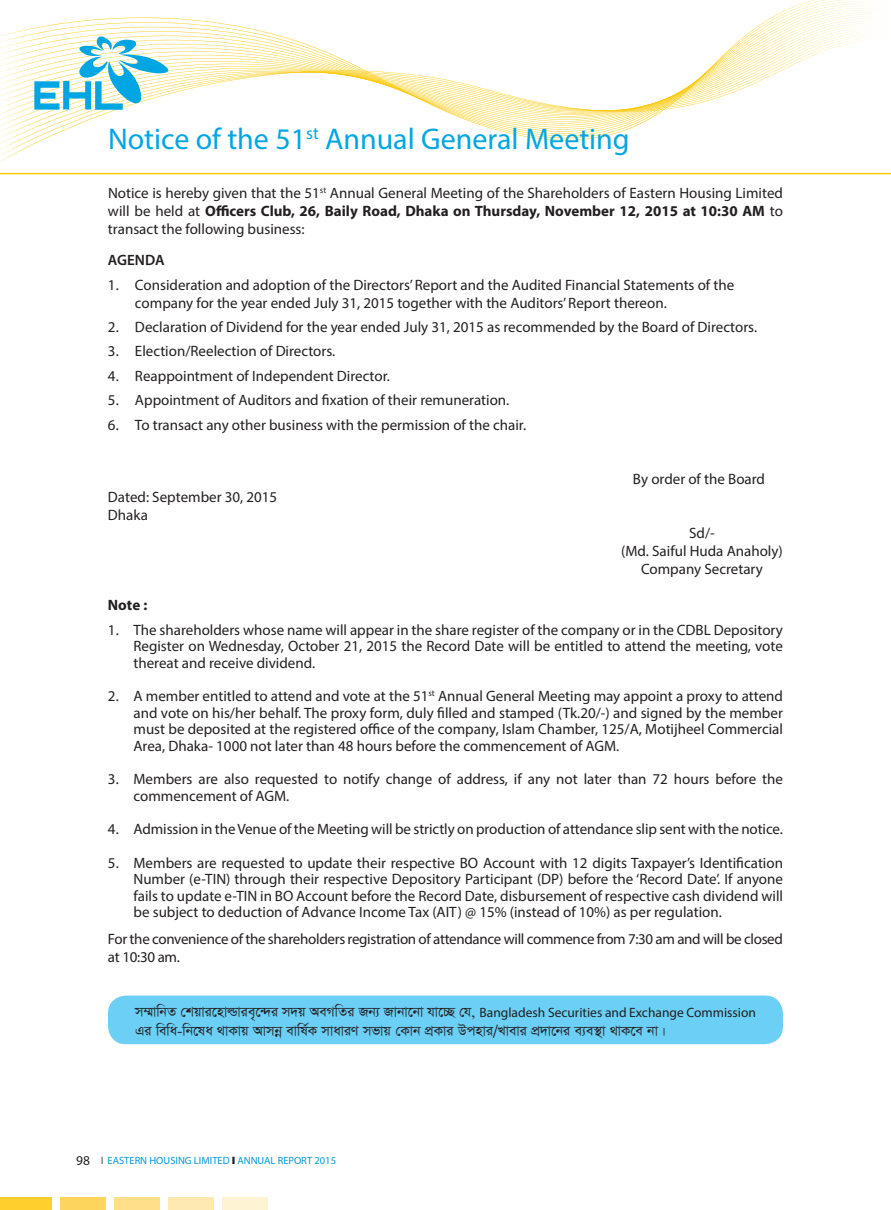
<style>
.page{position:relative;width:891px;height:1210px;background:#fff}
.page>*{position:absolute;margin:0;border:0;box-sizing:border-box;transform-origin:0 0}
.t1{font:30px "Myriad Pro";color:#00a6e4}
.t2{font:16.5px/19.8px "Sutonny MJ";color:#231f20}
.t3{font:15px/16.5px "Myriad Pro";color:#231f20;text-align:justify}
.t4{font:15px/18px "Myriad Pro";letter-spacing:-.02em;color:#231f20}
.t5{font:600 15px "Myriad Pro";color:#231f20}
.t6{font:700 15px "Myriad Pro";color:#231f20}
.t7{font:10.5px "Myriad Pro";color:#0099da}
.s1{font-weight:700}
.s2{font-family:"Myriad Pro";font-size:13.5px}
.s3{font-size:13.5px;color:#231f20}
.s4{color:#231f20}
</style>
<div class="page">
<div style="left:108px;top:995px;width:675px;height:49px;background:#6bcff6;border-radius:18px"></div>
<svg style="left:0;top:38px;width:873px;height:124px"></svg>
<svg style="left:34px;top:34px;width:142px;height:76px"></svg>
<hr style="left:0;top:173px;width:891px;height:1px;background:#feca0a">
<div style="left:0;top:1197px;width:52px;height:13px;background:#ffcf2d"></div>
<div style="left:61px;top:1197px;width:45px;height:13px;background:#fed55c"></div>
<div style="left:115px;top:1197px;width:45px;height:13px;background:#ffdf89"></div>
<div style="left:169px;top:1197px;width:45px;height:13px;background:#feeab1"></div>
<div style="left:223px;top:1197px;width:45px;height:13px;background:#fef3d2"></div>
<h1 class="t1" style="left:108px;top:120px;width:523px">Notice of the 51<sup>st</sup> Annual General Meeting</h1>
<p class="t3" style="left:108px;top:184px;width:676px;line-height:18px">Notice is hereby given that the 51<sup>st</sup> Annual General Meeting of the Shareholders of Eastern Housing Limited will be held at <span class="s1">Officers Club, 26, Baily Road, Dhaka on Thursday, November 12, 2015 at 10:30 AM</span> to transact the following business:</p>
<p class="t5" style="left:108px;top:251px;width:58px">AGENDA</p>
<p class="t3" style="left:135px;top:275px;width:601px;line-height:18px;text-indent:-27px">1. Consideration and adoption of the Directors’ Report and the Audited Financial Statements of the company for the year ended July 31, 2015 together with the Auditors’ Report thereon.</p>
<p class="t3" style="left:108px;top:318px;width:651px">2. Declaration of Dividend for the year ended July 31, 2015 as recommended by the Board of Directors.</p>
<p class="t3" style="left:108px;top:343px;width:229px">3. Election/Reelection of Directors.</p>
<p class="t3" style="left:108px;top:367px;width:283px">4. Reappointment of Independent Director.</p>
<p class="t3" style="left:108px;top:392px;width:403px">5. Appointment of Auditors and fixation of their remuneration.</p>
<p class="t3" style="left:108px;top:416px;width:420px">6. To transact any other business with the permission of the chair.</p>
<p class="t3" style="left:633px;top:470px;width:134px">By order of the Board</p>
<p class="t3" style="left:108px;top:487px;width:171px;line-height:18px">Dated: September 30, 2015<br>Dhaka</p>
<p class="t3" style="left:621px;top:523px;width:163px;line-height:18px;text-align:center">Sd/-<br>(Md. Saiful Huda Anaholy)<br>Company Secretary</p>
<p class="t6" style="left:108px;top:595px;width:41px">Note :</p>
<p class="t3" style="left:134px;top:621px;width:651px;text-indent:-26px">1. The shareholders whose name will appear in the share register of the company or in the CDBL Depository Register on Wednesday, October 21, 2015 the Record Date will be entitled to attend the meeting, vote thereat and receive dividend.</p>
<p class="t3" style="left:134px;top:687px;width:651px;text-indent:-26px">2. A member entitled to attend and vote at the 51<sup>st</sup> Annual General Meeting may appoint a proxy to attend and vote on his/her behalf. The proxy form, duly filled and stamped (Tk.20/-) and signed by the member must be deposited at the registered office of the company, Islam Chamber, 125/A, Motijheel Commercial Area, Dhaka- 1000 not later than 48 hours before the commencement of AGM.</p>
<p class="t3" style="left:134px;top:770px;width:651px;text-indent:-26px">3. Members are also requested to notify change of address, if any not later than 72 hours before the commencement of AGM.</p>
<p class="t3" style="left:108px;top:820px;width:677px">4. Admission in the Venue of the Meeting will be strictly on production of attendance slip sent with the notice.</p>
<p class="t3" style="left:134px;top:854px;width:651px;text-indent:-26px">5. Members are requested to update their respective BO Account with 12 digits Taxpayer’s Identification Number (e-TIN) through their respective Depository Participant (DP) before the ‘Record Date’. If anyone fails to update e-TIN in BO Account before the Record Date, disbursement of respective cash dividend will be subject to deduction of Advance Income Tax (AIT) @ 15% (instead of 10%) as per regulation.</p>
<p class="t4" style="left:108px;top:929px;width:676px">For the convenience of the shareholders registration of attendance will commence from 7:30 am and will be closed at 10:30 am.</p>
<p class="t2" style="left:135px;top:1002px;width:623px">M¤§VWBZ †KQVI‡NVÌVIE„‡›`I M`Q AEMWZI RB¨ RVBV‡BV HV‡”Q †H, <span class="s2">Bangladesh Securities and Exchange Commission<br></span>GI WEWA-WB‡LA _VKVQ AVMBŒ EVWL©K MVAVIY MFVQ †KVB CÖKVI DCNVI/LVEVI CÖ`V‡BI E¨E¯’V _VK‡E BV|</p>
<p class="t7" style="left:76px;top:1154px;width:261px"><span class="s3">98</span> <span class="s4">❘</span> EASTERN HOUSING LIMITED <span class="s4">❙</span> ANNUAL REPORT 2015</p>
</div>
